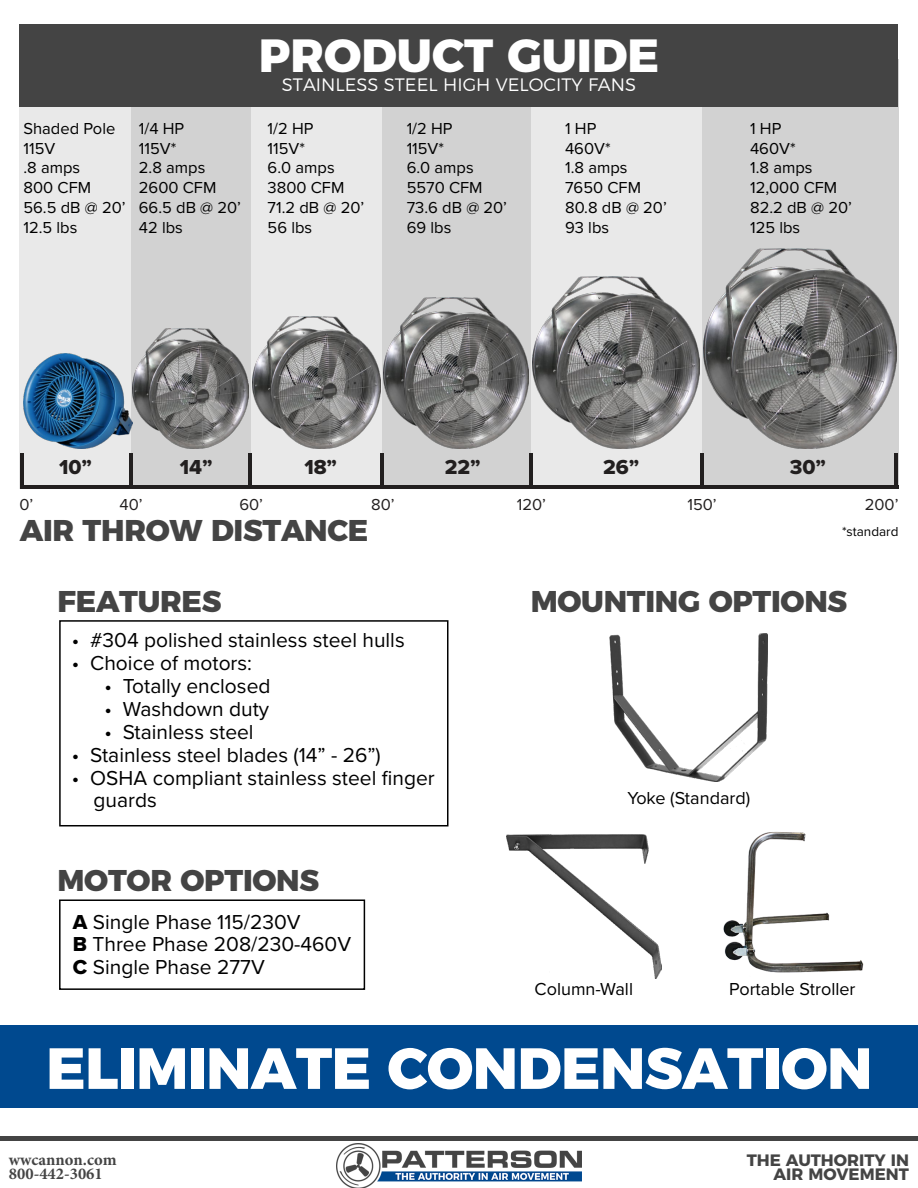
<style>
.page{position:relative;width:918px;height:1188px;background:#fff}
.page>*{position:absolute;margin:0;border:0;box-sizing:border-box;transform-origin:0 0}
.t1{font:800 57.9px "Montserrat";letter-spacing:-.01em;color:#fff}
.t2{font:800 46.5px "Montserrat";color:#fff}
.t3{font:800 30px "Montserrat";letter-spacing:-.01em;color:#444}
.t4{font:21px/22.8px "Proxima Nova";color:#000}
.t5{font:21px "Proxima Nova Extrabld";color:#221f1f}
.t6{font:18px "Proxima Nova";color:#000}
.t7{font:300 18px "Montserrat";color:#fff}
.t8{font:16.5px/19.8px "Proxima Nova";color:#000}
.t9{font:700 16.5px/13.5px "Montserrat";color:#444;text-align:right}
.t10{font:700 16.5px/14.7px "Minion Pro";color:#444}
.t11{font:16.5px "Proxima Nova";color:#221f1f}
.t12{font:13.5px "Proxima Nova";color:#000}
.s1{font-family:"Proxima Nova Extrabld"}
</style>
<div class="page">
<div style="left:0;top:1026px;width:918px;height:82px;background:#00498f"></div>
<div style="left:20px;top:60px;width:869px;height:429px;background:#e9e9e9"></div>
<div style="left:131px;top:60px;width:119px;height:429px;background:#d2d2d2"></div>
<div style="left:382px;top:60px;width:149px;height:429px;background:#d2d2d2"></div>
<div style="left:702px;top:60px;width:196px;height:429px;background:#d2d2d2"></div>
<div style="left:20px;top:24px;width:878px;height:82px;background:#444"></div>
<div style="left:0;top:1136px;width:918px;height:5px;background:#444"></div>
<img style="left:337px;top:1144px;width:244px;height:44px">
<img style="left:23px;top:353px;width:110px;height:96px">
<hr style="left:20px;top:485px;width:878px;height:4px;background:#221f1f">
<hr style="left:895px;top:453px;width:3px;height:36px;background:#221f1f">
<hr style="left:700px;top:453px;width:4px;height:36px;background:#221f1f">
<hr style="left:529px;top:453px;width:4px;height:36px;background:#221f1f">
<hr style="left:380px;top:453px;width:4px;height:36px;background:#221f1f">
<hr style="left:248px;top:453px;width:4px;height:36px;background:#221f1f">
<hr style="left:129px;top:453px;width:4px;height:36px;background:#221f1f">
<hr style="left:20px;top:453px;width:3px;height:36px;background:#221f1f">
<img style="left:133px;top:329px;width:115px;height:120px">
<img style="left:252px;top:316px;width:128px;height:133px">
<img style="left:384px;top:298px;width:145px;height:151px">
<img style="left:533px;top:276px;width:166px;height:173px">
<img style="left:704px;top:249px;width:192px;height:200px">
<div style="left:59px;top:899px;width:306px;height:91px;border:2px solid #000"></div>
<div style="left:59px;top:620px;width:389px;height:206px;border:2px solid #000"></div>
<img style="left:723px;top:832px;width:141px;height:141px">
<img style="left:506px;top:835px;width:156px;height:144px">
<img style="left:610px;top:633px;width:158px;height:148px">
<h2 class="t2" style="left:259px;top:17px;width:402px">PRODUCT GUIDE</h2>
<p class="t7" style="left:282px;top:71px;width:356px">STAINLESS STEEL HIGH VELOCITY FANS</p>
<p class="t8" style="left:139px;top:118px;width:104px">1/4 HP<br>115V*<br>2.8 amps<br>2600 CFM<br>66.5 dB @ 20’<br>42 lbs</p>
<p class="t8" style="left:24px;top:118px;width:104px">Shaded Pole<br>115V<br>.8 amps<br>800 CFM<br>56.5 dB @ 20’<br>12.5 lbs</p>
<p class="t8" style="left:268px;top:118px;width:98px">1/2 HP<br>115V*<br>6.0 amps<br>3800 CFM<br>71.2 dB @ 20’<br>56 lbs</p>
<p class="t8" style="left:407px;top:118px;width:102px">1/2 HP<br>115V*<br>6.0 amps<br>5570 CFM<br>73.6 dB @ 20’<br>69 lbs</p>
<p class="t8" style="left:565px;top:118px;width:103px">1 HP<br>460V*<br>1.8 amps<br>7650 CFM<br>80.8 dB @ 20’<br>93 lbs</p>
<p class="t8" style="left:750px;top:118px;width:103px">1 HP<br>460V*<br>1.8 amps<br>12,000 CFM<br>82.2 dB @ 20’<br>125 lbs</p>
<p class="t5" style="left:59px;top:452px;width:34px">10”</p>
<p class="t5" style="left:180px;top:452px;width:34px">14”</p>
<p class="t5" style="left:304px;top:452px;width:34px">18”</p>
<p class="t5" style="left:445px;top:452px;width:37px">22”</p>
<p class="t5" style="left:603px;top:452px;width:38px">26”</p>
<p class="t5" style="left:790px;top:452px;width:38px">30”</p>
<p class="t11" style="left:120px;top:492px;width:25px">40’</p>
<p class="t11" style="left:20px;top:492px;width:15px">0’</p>
<p class="t11" style="left:239px;top:492px;width:25px">60’</p>
<p class="t11" style="left:371px;top:492px;width:25px">80’</p>
<p class="t11" style="left:517px;top:492px;width:31px">120’</p>
<p class="t11" style="left:688px;top:492px;width:31px">150’</p>
<p class="t11" style="left:865px;top:492px;width:35px">200’</p>
<h3 class="t3" style="left:20px;top:505px;width:350px">AIR THROW DISTANCE</h3>
<p class="t12" style="left:842px;top:521px;width:58px">*standard</p>
<h3 class="t3" style="left:58px;top:576px;width:165px">FEATURES</h3>
<p class="t4" style="left:72px;top:628px;width:334px">• #304 polished stainless steel hulls</p>
<p class="t4" style="left:72px;top:651px;width:182px">• Choice of motors:</p>
<p class="t4" style="left:104px;top:674px;width:168px">• Totally enclosed</p>
<p class="t4" style="left:104px;top:697px;width:166px">• Washdown duty</p>
<p class="t4" style="left:104px;top:720px;width:151px">• Stainless steel</p>
<p class="t4" style="left:72px;top:742px;width:310px">• Stainless steel blades (14” - 26”)</p>
<p class="t4" style="left:94px;top:765px;width:343px;text-indent:-22px">• OSHA compliant stainless steel finger guards</p>
<h3 class="t3" style="left:58px;top:855px;width:263px">MOTOR OPTIONS</h3>
<p class="t4" style="left:73px;top:909px;width:280px"><span class="s1">A</span> Single Phase 115/230V<br><span class="s1">B</span> Three Phase 208/230-460V<br><span class="s1">C</span> Single Phase 277V</p>
<h3 class="t3" style="left:531px;top:576px;width:318px">MOUNTING OPTIONS</h3>
<p class="t6" style="left:627px;top:785px;width:124px">Yoke (Standard)</p>
<p class="t6" style="left:535px;top:975px;width:100px">Column-Wall</p>
<p class="t6" style="left:729px;top:975px;width:128px">Portable Stroller</p>
<h1 class="t1" style="left:46px;top:1020px;width:828px">ELIMINATE CONDENSATION</h1>
<p class="t10" style="left:9px;top:1152px;width:109px">wwcannon.com<br>800-442-3061</p>
<p class="t9" style="left:747px;top:1152px;width:164px">THE AUTHORITY IN<br>AIR MOVEMENT</p>
</div>
